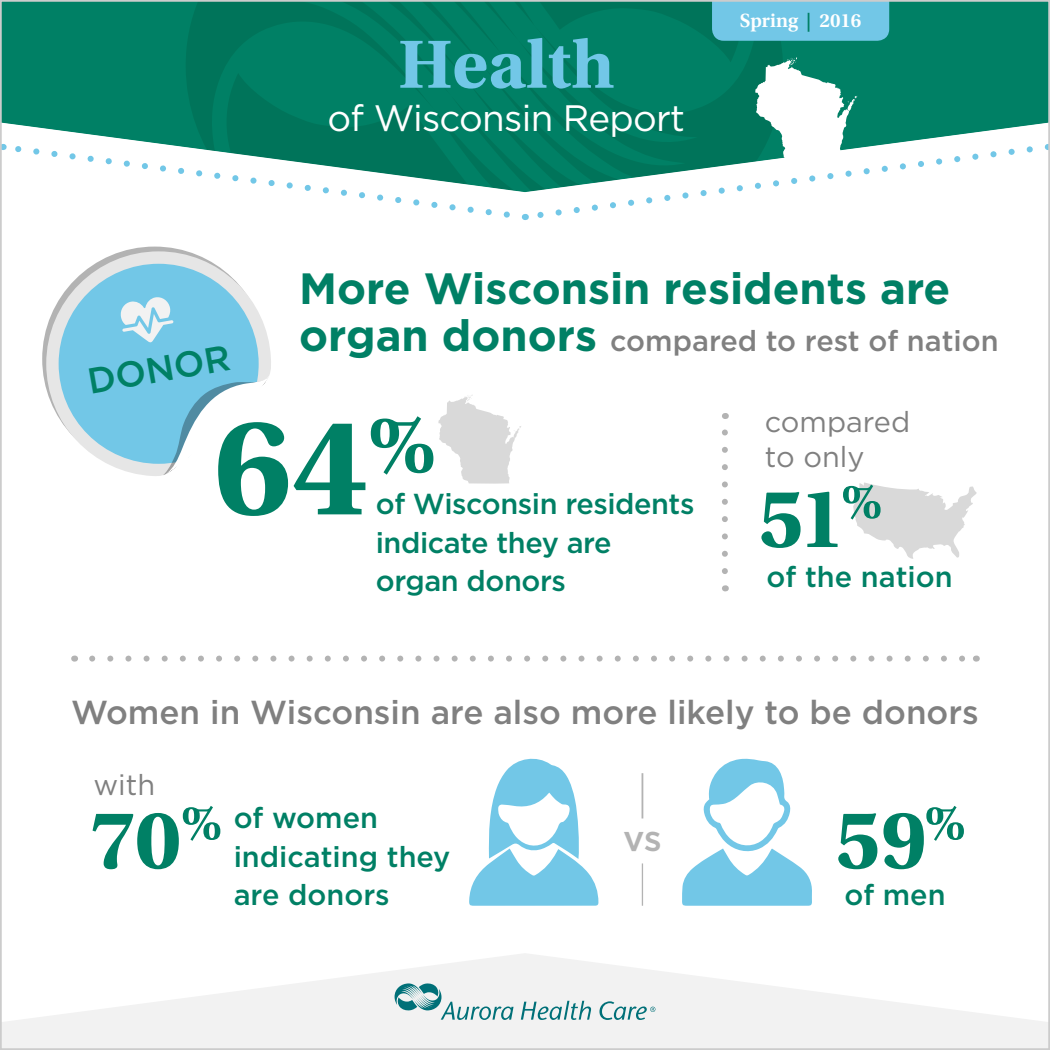
<style>
.page{position:relative;width:1050px;height:1050px;background:#fff}
.page>*{position:absolute;margin:0;border:0;box-sizing:border-box;transform-origin:0 0}
.t1{font:700 144.38px "Utopia Std";color:#008065}
.t2{font:700 86.62px "Utopia Std";color:#008065}
.t3{font:700 71.75px "Utopia Std";color:#72c7e7}
.t4{font:700 43.75px "Gotham";color:#008065}
.t5{font:36.75px "Gotham";letter-spacing:-.02em;color:#fff}
.t6{font:500 36.05px "Gotham";color:#008065}
.t7{font:500 36.05px "Gotham";color:#b3b3b3}
.t8{font:500 33.25px "Gotham";color:#808080}
.t9{font:500 28.88px/38.5px "Gotham";letter-spacing:-.015em;color:#008065}
.t10{font:500 28.88px "Gotham";color:#808080}
.t11{font:28.88px/34.1px "Gotham";color:#808080}
.t12{font:600 20.12px "Utopia Std";color:#fff}
.s1{color:#008065}
.s2{font-weight:700;font-size:43.75px;color:#008065}
</style>
<div class="page">
<svg style="left:3px;top:953px;width:1044px;height:94px;fill:#f2f2f2"></svg>
<svg style="left:521px;top:1001px;width:70px;height:19px"></svg>
<svg style="left:395px;top:983px;width:119px;height:37px"></svg>
<svg style="left:599px;top:1001px;width:56px;height:19px"></svg>
<svg style="left:438px;top:395px;width:83px;height:89px"></svg>
<svg style="left:853px;top:483px;width:124px;height:76px"></svg>
<svg style="left:722px;top:429px;width:6px;height:142px"></svg>
<svg style="left:92px;top:656px;width:873px;height:6px"></svg>
<hr style="left:642px;top:773px;width:1px;height:46px;background:#b3b3b3">
<hr style="left:642px;top:863px;width:1px;height:43px;background:#b3b3b3">
<svg style="left:469px;top:758px;width:129px;height:148px"></svg>
<svg style="left:682px;top:758px;width:130px;height:148px"></svg>
<svg style="left:42px;top:247px;width:143px;height:140px"></svg>
<svg style="left:46px;top:251px;width:225px;height:225px"></svg>
<svg style="left:59px;top:264px;width:211px;height:211px"></svg>
<div style="left:3px;top:3px;width:1044px;height:119px;background:#008065"></div>
<svg style="left:186px;top:3px;width:248px;height:70px;background:#007b60"></svg>
<svg style="left:434px;top:3px;width:91px;height:119px;background:#007e64"></svg>
<svg style="left:514px;top:122px;width:533px;height:98px"></svg>
<svg style="left:3px;top:73px;width:511px;height:145px"></svg>
<svg style="left:525px;top:3px;width:512px;height:217px"></svg>
<p class="t6" style="left:84px;top:358px;width:146px;rotate:-10deg">DONOR</p>
<p class="t3" style="left:398px;top:23px;width:218px">Health</p>
<p class="t5" style="left:328px;top:94px;width:359px">of Wisconsin Report</p>
<p class="t12" style="left:740px;top:10px;width:123px">Spring <span class="s1">|</span> 2016</p>
<p class="t4" style="left:299px;top:260px;width:653px">More Wisconsin residents are</p>
<p class="t10" style="left:299px;top:322px;width:701px"><span class="s2">organ donors</span> compared to rest of nation</p>
<p class="t1" style="left:214px;top:384px;width:224px">64<sup>%</sup></p>
<p class="t9" style="left:376px;top:485px;width:320px">of Wisconsin residents indicate they are organ donors</p>
<p class="t11" style="left:765px;top:404px;width:147px">compared to only</p>
<p class="t2" style="left:758px;top:469px;width:126px">51<sup>%</sup></p>
<p class="t9" style="left:767px;top:558px;width:188px">of the nation</p>
<p class="t8" style="left:71px;top:690px;width:909px">Women in Wisconsin are also more likely to be donors</p>
<p class="t11" style="left:93px;top:767px;width:63px">with</p>
<p class="t2" style="left:90px;top:790px;width:134px">70<sup>%</sup></p>
<p class="t9" style="left:234px;top:799px;width:218px">of women indicating they are donors</p>
<p class="t7" style="left:623px;top:815px;width:40px">vs</p>
<p class="t2" style="left:835px;top:790px;width:133px">59<sup>%</sup></p>
<p class="t9" style="left:844px;top:875px;width:103px">of men</p>
</div>
